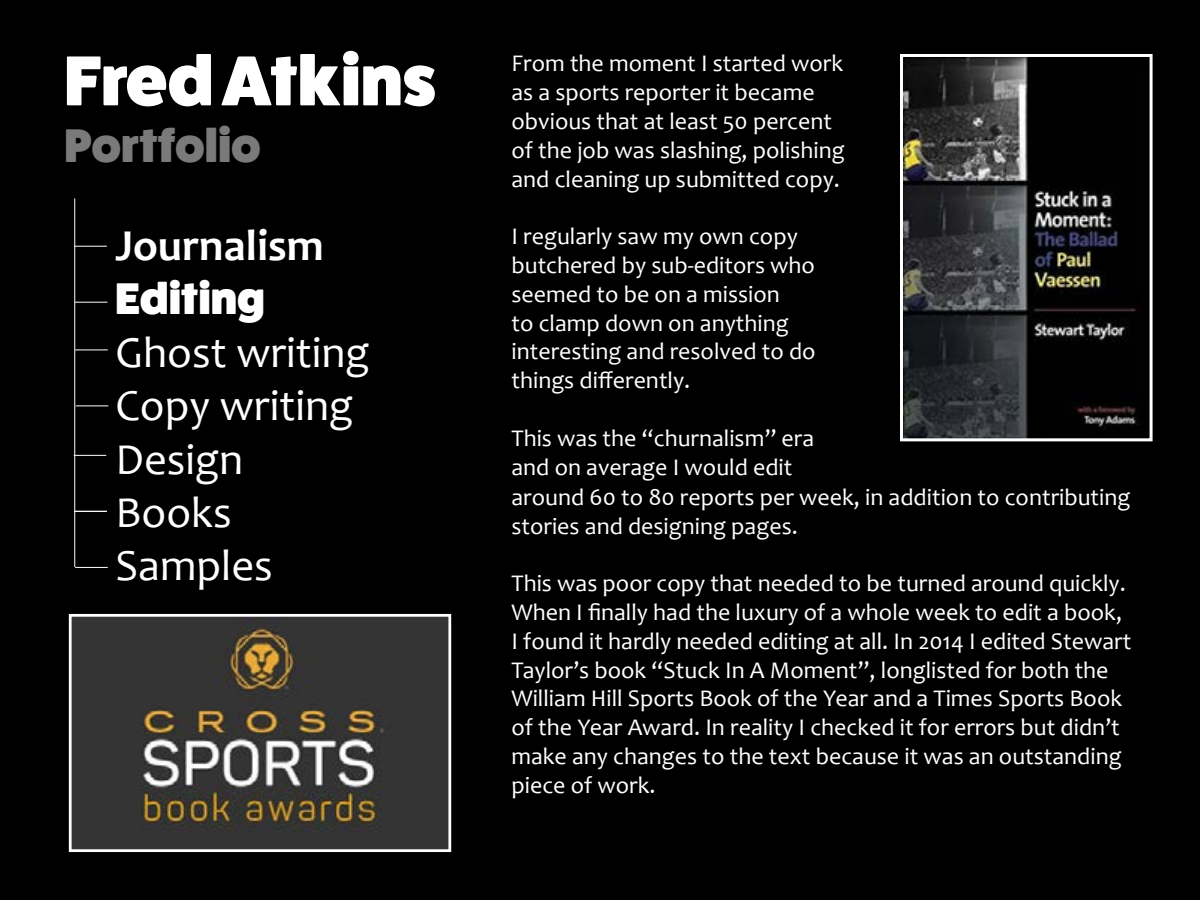
<style>
.page{position:relative;width:1200px;height:900px;background:#000}
.page>*{position:absolute;margin:0;border:0;box-sizing:border-box;transform-origin:0 0}
.t1{font:800 70.8px "Fat Frank";color:#fff}
.t2{font:800 47.4px "Fat Frank";color:#7a7a7a}
.t3{font:44.4px/53.4px "Candara";color:#fff}
.t4{font:700 44.4px "Candara";color:#fff}
.t5{font:800 44.4px "Fat Frank";color:#fff}
.t6{font:24px/28.8px "Candara";color:#fff}
</style>
<div class="page">
<img style="left:904px;top:58px;width:245px;height:379px">
<div style="left:900px;top:54px;width:253px;height:387px;border:3px solid #fff"></div>
<img style="left:73px;top:618px;width:374px;height:230px">
<div style="left:69px;top:614px;width:382px;height:238px;border:3px solid #fff"></div>
<hr style="left:74px;top:198px;width:1px;height:369px;background:#fff">
<hr style="left:74px;top:246px;width:33px;height:1px;background:#fff">
<hr style="left:75px;top:302px;width:32px;height:1px;background:#fff">
<hr style="left:75px;top:349px;width:33px;height:1px;background:#fff">
<hr style="left:76px;top:405px;width:32px;height:1px;background:#fff">
<hr style="left:74px;top:455px;width:32px;height:1px;background:#fff">
<hr style="left:74px;top:511px;width:33px;height:1px;background:#fff">
<hr style="left:75px;top:567px;width:33px;height:1px;background:#fff">
<h1 class="t1" style="left:64px;top:41px;width:373px">Fred Atkins</h1>
<h2 class="t2" style="left:64px;top:119px;width:198px">Portfolio</h2>
<h3 class="t4" style="left:116px;top:218px;width:210px">Journalism</h3>
<h3 class="t5" style="left:116px;top:273px;width:151px">Editing</h3>
<h3 class="t3" style="left:116px;top:325px;width:256px">Ghost writing<br>Copy writing<br>Design<br>Books<br>Samples</h3>
<p class="t6" style="left:512px;top:49px;width:335px">From the moment I started work as a sports reporter it became obvious that at least 50 percent of the job was slashing, polishing and cleaning up submitted copy.</p>
<p class="t6" style="left:512px;top:222px;width:306px">I regularly saw my own copy butchered by sub-editors who seemed to be on a mission<br>to clamp down on anything interesting and resolved to do things differently.</p>
<p class="t6" style="left:512px;top:423px;width:620px;line-height:29.2px">This was the “churnalism” era<br>and on average I would edit<br>around 60 to 80 reports per week, in addition to contributing stories and designing pages.</p>
<p class="t6" style="left:512px;top:569px;width:621px">This was poor copy that needed to be turned around quickly.<br>When I finally had the luxury of a whole week to edit a book, I found it hardly needed editing at all. In 2014 I edited Stewart Taylor’s book “Stuck In A Moment”, longlisted for both the William Hill Sports Book of the Year and a Times Sports Book of the Year Award. In reality I checked it for errors but didn’t make any changes to the text because it was an outstanding piece of work.</p>
</div>
